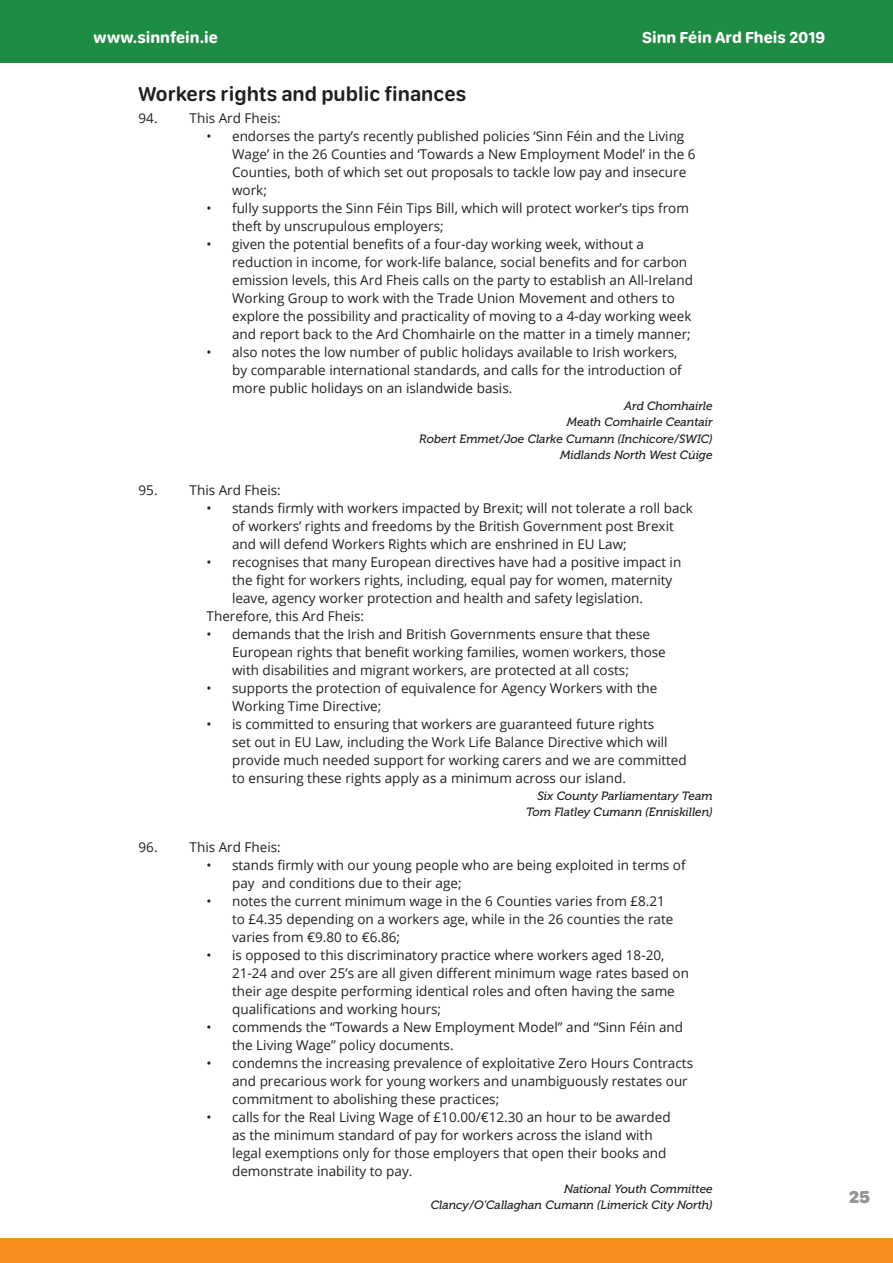
<style>
.page{position:relative;width:893px;height:1263px;background:#fff}
.page>*{position:absolute;margin:0;border:0;box-sizing:border-box;transform-origin:0 0}
.Heading{font:600 21px "SF Compact Rounded";color:#231f20}
.t1{font:900 18px "SF Compact Rounded";color:#939598}
.t2{font:700 16.5px "SF Compact Rounded";color:#fff}
.Bullet_point{font:13.5px/18px "Open Sans";color:#231f20}
.indent{font:13.5px "Open Sans";color:#231f20}
.cumann{font:italic 12px "Museo 500";color:#231f20}
</style>
<div class="page">
<div style="left:0;top:0;width:893px;height:63px;background:#1e8c43"></div>
<div style="left:0;top:1238px;width:893px;height:25px;background:#f68f1e"></div>
<p class="t2" style="left:94px;top:28px;width:126px">www.sinnfein.ie</p>
<p class="t2" style="left:642px;top:28px;width:184px">Sinn Féin Ard Fheis 2019</p>
<p class="Heading" style="left:139px;top:81px;width:329px">Workers rights and public finances</p>
<p class="Bullet_point" style="left:139px;top:109px;width:144px">94. This Ard Fheis:</p>
<p class="Bullet_point" style="left:232px;top:127px;width:465px;text-indent:-26px">• endorses the party’s recently published policies ‘Sinn Féin and the Living Wage’ in the 26 Counties and ‘Towards a New Employment Model’ in the 6<br>Counties, both of which set out proposals to tackle low pay and insecure work;</p>
<p class="Bullet_point" style="left:232px;top:199px;width:458px;text-indent:-26px">• fully supports the Sinn Féin Tips Bill, which will protect worker’s tips from theft by unscrupulous employers;</p>
<p class="Bullet_point" style="left:232px;top:235px;width:462px;text-indent:-26px">• given the potential benefits of a four-day working week, without a reduction in income, for work-life balance, social benefits and for carbon emission levels, this Ard Fheis calls on the party to establish an All-Ireland Working Group to work with the Trade Union Movement and others to explore the possibility and practicality of moving to a 4-day working week and report back to the Ard Chomhairle on the matter in a timely manner;</p>
<p class="Bullet_point" style="left:232px;top:343px;width:451px;text-indent:-26px">• also notes the low number of public holidays available to Irish workers, by comparable international standards, and calls for the introduction of more public holidays on an islandwide basis.</p>
<p class="cumann" style="left:624px;top:399px;width:90px">Ard Chomhairle</p>
<p class="cumann" style="left:567px;top:415px;width:147px">Meath Comhairle Ceantair</p>
<p class="cumann" style="left:419px;top:432px;width:295px">Robert Emmet/Joe Clarke Cumann (Inchicore/SWIC)</p>
<p class="cumann" style="left:560px;top:448px;width:154px">Midlands North West Cúige</p>
<p class="Bullet_point" style="left:139px;top:481px;width:144px">95. This Ard Fheis:</p>
<p class="Bullet_point" style="left:232px;top:499px;width:462px;text-indent:-26px">• stands firmly with workers impacted by Brexit; will not tolerate a roll back of workers’ rights and freedoms by the British Government post Brexit and will defend Workers Rights which are enshrined in EU Law;</p>
<p class="Bullet_point" style="left:232px;top:553px;width:451px;text-indent:-26px">• recognises that many European directives have had a positive impact in the fight for workers rights, including, equal pay for women, maternity leave, agency worker protection and health and safety legislation.</p>
<p class="indent" style="left:207px;top:607px;width:159px">Therefore, this Ard Fheis:</p>
<p class="Bullet_point" style="left:232px;top:625px;width:435px;text-indent:-26px">• demands that the Irish and British Governments ensure that these<br>European rights that benefit working families, women workers, those with disabilities and migrant workers, are protected at all costs;</p>
<p class="Bullet_point" style="left:232px;top:679px;width:427px;text-indent:-26px">• supports the protection of equivalence for Agency Workers with the<br>Working Time Directive;</p>
<p class="Bullet_point" style="left:232px;top:715px;width:456px;text-indent:-26px">• is committed to ensuring that workers are guaranteed future rights<br>set out in EU Law, including the Work Life Balance Directive which will provide much needed support for working carers and we are committed to ensuring these rights apply as a minimum across our island.</p>
<p class="cumann" style="left:538px;top:789px;width:177px">Six County Parliamentary Team</p>
<p class="cumann" style="left:526px;top:805px;width:188px">Tom Flatley Cumann (Enniskillen)</p>
<p class="Bullet_point" style="left:139px;top:838px;width:144px">96. This Ard Fheis:</p>
<p class="Bullet_point" style="left:232px;top:856px;width:455px;text-indent:-26px">• stands firmly with our young people who are being exploited in terms of pay and conditions due to their age;</p>
<p class="Bullet_point" style="left:232px;top:892px;width:443px;text-indent:-26px">• notes the current minimum wage in the 6 Counties varies from £8.21 to £4.35 depending on a workers age, while in the 26 counties the rate varies from €9.80 to €6.86;</p>
<p class="Bullet_point" style="left:232px;top:946px;width:458px;text-indent:-26px">• is opposed to this discriminatory practice where workers aged 18-20, 21-24 and over 25’s are all given different minimum wage rates based on their age despite performing identical roles and often having the same qualifications and working hours;</p>
<p class="Bullet_point" style="left:232px;top:1018px;width:453px;text-indent:-26px">• commends the “Towards a New Employment Model” and “Sinn Féin and the Living Wage” policy documents.</p>
<p class="Bullet_point" style="left:232px;top:1054px;width:462px;text-indent:-26px">• condemns the increasing prevalence of exploitative Zero Hours Contracts and precarious work for young workers and unambiguously restates our commitment to abolishing these practices;</p>
<p class="Bullet_point" style="left:232px;top:1108px;width:440px;text-indent:-26px">• calls for the Real Living Wage of £10.00/€12.30 an hour to be awarded as the minimum standard of pay for workers across the island with legal exemptions only for those employers that open their books and demonstrate inability to pay.</p>
<p class="cumann" style="left:564px;top:1182px;width:150px">National Youth Committee</p>
<p class="cumann" style="left:431px;top:1198px;width:283px">Clancy/O’Callaghan Cumann (Limerick City North)</p>
<h2 class="t1" style="left:849px;top:1186px;width:23px">25</h2>
</div>
